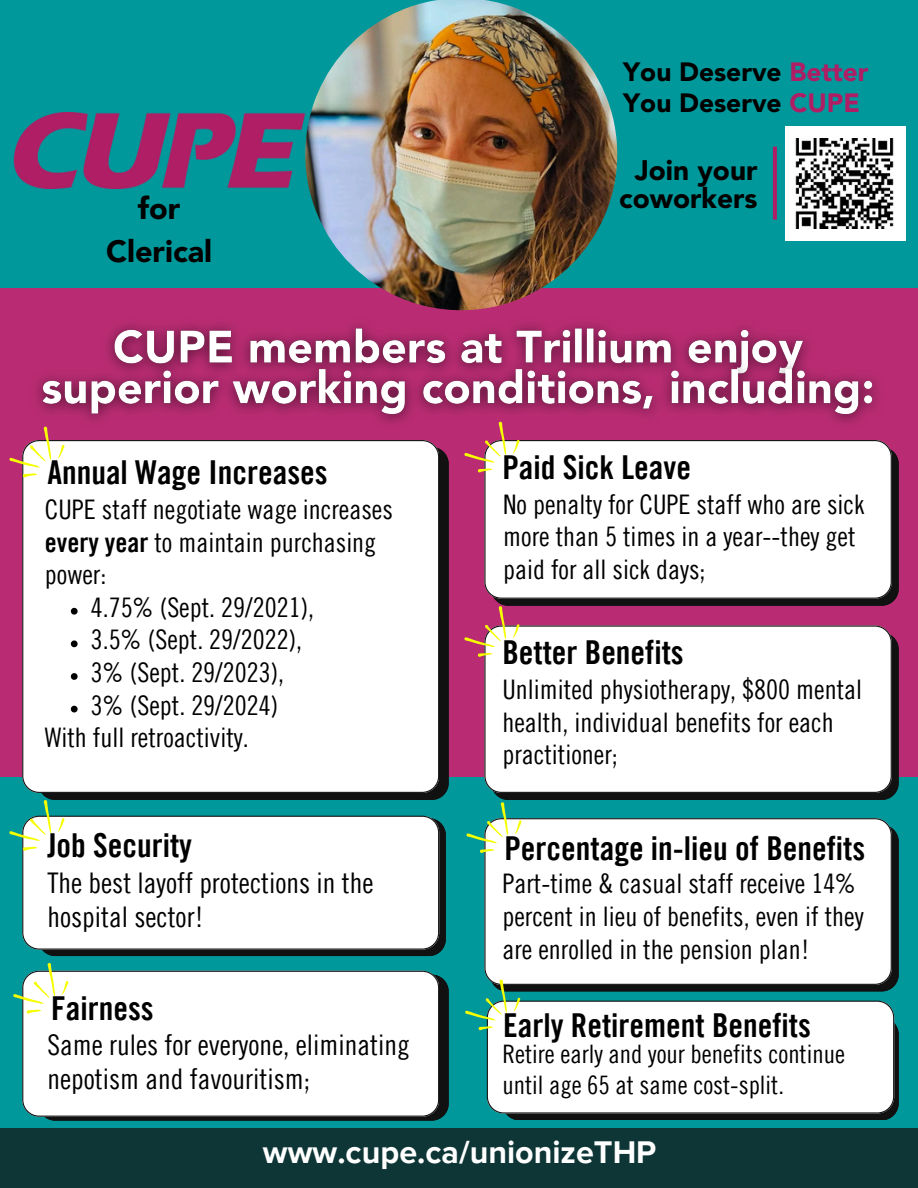
<style>
.page{position:relative;width:918px;height:1188px;background:#01989b}
.page>*{position:absolute;margin:0;border:0;box-sizing:border-box;transform-origin:0 0}
.t1{font:33px "Trade Gothic LT Pro Bd Cn 20";color:#000}
.t2{font:700 32.25px "Proxima Nova";color:#fff}
.t3{font:900 30.6px/42.8px "Avenir LT Std";color:#000;text-align:center}
.t4{font:28.5px/33.8px "Trade Gothic LT Pro Cn 18";color:#000}
.t5{font:900 28.05px/28.2px "Avenir LT Std";color:#000;text-align:center}
.t6{font:27px/32.7px "Trade Gothic LT Pro Cn 18";color:#000}
.t7{font:900 26.25px/30.3px "Avenir LT Std";color:#000}
.t8{font:25.5px/30.3px "Trade Gothic LT Pro Cn 18";color:#000}
.s1{color:#af1e65}
.s2{font-family:"Trade Gothic LT Pro Bd Cn 20"}
</style>
<div class="page">
<div style="left:0;top:289px;width:918px;height:488px;background:#b92c73"></div>
<svg style="left:41px;top:448px;width:408px;height:352px"></svg>
<div style="left:22px;top:440px;width:417px;height:353px;background:#fff"></div>
<svg style="left:42px;top:821px;width:404px;height:135px"></svg>
<div style="left:22px;top:816px;width:417px;height:134px;background:#fff"></div>
<svg style="left:494px;top:450px;width:405px;height:156px"></svg>
<div style="left:484px;top:440px;width:408px;height:159px;background:#fff"></div>
<svg style="left:494px;top:636px;width:405px;height:164px"></svg>
<div style="left:484px;top:626px;width:408px;height:167px;background:#fff"></div>
<div style="left:484px;top:818px;width:408px;height:161px;background:#fff"></div>
<div style="left:785px;top:127px;width:120px;height:114px;background:#fff"></div>
<hr style="left:773px;top:147px;width:4px;height:73px;background:#af1e65">
<img style="left:795px;top:138px;width:99px;height:91px">
<img style="left:305px;top:0;width:312px;height:310px">
<svg style="left:45px;top:976px;width:404px;height:145px"></svg>
<div style="left:22px;top:971px;width:417px;height:146px;background:#fff"></div>
<img style="left:13px;top:112px;width:292px;height:77px">
<div style="left:0;top:1128px;width:917px;height:60px;background:#0e3636"></div>
<svg style="left:58px;top:445px;width:6px;height:14px"></svg>
<svg style="left:9px;top:437px;width:42px;height:40px"></svg>
<svg style="left:513px;top:440px;width:6px;height:14px"></svg>
<svg style="left:464px;top:437px;width:42px;height:35px"></svg>
<svg style="left:513px;top:624px;width:6px;height:14px"></svg>
<svg style="left:464px;top:606px;width:42px;height:41px"></svg>
<svg style="left:478px;top:653px;width:14px;height:4px"></svg>
<svg style="left:58px;top:818px;width:6px;height:14px"></svg>
<svg style="left:9px;top:800px;width:42px;height:41px"></svg>
<svg style="left:23px;top:847px;width:14px;height:4px"></svg>
<svg style="left:515px;top:820px;width:6px;height:14px"></svg>
<svg style="left:466px;top:802px;width:42px;height:41px"></svg>
<svg style="left:480px;top:849px;width:15px;height:4px"></svg>
<svg style="left:62px;top:981px;width:6px;height:14px"></svg>
<svg style="left:13px;top:963px;width:42px;height:41px"></svg>
<svg style="left:27px;top:1010px;width:14px;height:3px"></svg>
<svg style="left:465px;top:979px;width:433px;height:141px"></svg>
<img style="left:37px;top:310px;width:840px;height:127px">
<svg style="left:71px;top:608px;width:7px;height:7px"></svg>
<svg style="left:71px;top:640px;width:7px;height:7px"></svg>
<svg style="left:71px;top:673px;width:7px;height:7px"></svg>
<svg style="left:71px;top:706px;width:7px;height:6px"></svg>
<h3 class="t3" style="left:106px;top:190px;width:108px">for<br>Clerical</h3>
<h2 class="t7" style="left:623px;top:59px;width:247px">You Deserve <span class="s1">Better<br></span>You Deserve <span class="s1">CUPE</span></h2>
<h3 class="t5" style="left:619px;top:159px;width:140px">Join your coworkers</h3>
<h2 class="t1" style="left:47px;top:460px;width:282px">Annual Wage Increases</h2>
<p class="t1" style="left:502px;top:455px;width:190px">Paid Sick Leave</p>
<p class="t6" style="left:45px;top:497px;width:349px">CUPE staff negotiate wage increases <span class="s2">every year</span> to maintain purchasing power:</p>
<p class="t6" style="left:91px;top:595px;width:225px">4.75% (Sept. 29/2021),</p>
<p class="t6" style="left:91px;top:627px;width:213px">3.5% (Sept. 29/2022),</p>
<h4 class="t6" style="left:91px;top:660px;width:195px">3% (Sept. 29/2023),</h4>
<h4 class="t6" style="left:91px;top:692px;width:189px">3% (Sept. 29/2024)</h4>
<p class="t6" style="left:45px;top:725px;width:205px">With full retroactivity.</p>
<h4 class="t6" style="left:503px;top:491px;width:363px">No penalty for CUPE staff who are sick more than 5 times in a year--they get paid for all sick days;</h4>
<h2 class="t1" style="left:502px;top:640px;width:183px">Better Benefits</h2>
<h2 class="t6" style="left:502px;top:677px;width:361px">Unlimited physiotherapy, $800 mental health, individual benefits for each practitioner;</h2>
<h4 class="t1" style="left:47px;top:834px;width:146px">Job Security</h4>
<p class="t1" style="left:504px;top:836px;width:362px">Percentage in-lieu of Benefits</p>
<p class="t4" style="left:47px;top:870px;width:328px">The best layoff protections in the hospital sector!</p>
<h2 class="t1" style="left:51px;top:996px;width:104px">Fairness</h2>
<h2 class="t4" style="left:47px;top:1032px;width:364px">Same rules for everyone, eliminating nepotism and favouritism;</h2>
<p class="t6" style="left:502px;top:871px;width:363px">Part-time &amp; casual staff receive 14% percent in lieu of benefits, even if they are enrolled in the pension plan!</p>
<p class="t1" style="left:503px;top:1013px;width:309px">Early Retirement Benefits</p>
<h4 class="t8" style="left:502px;top:1043px;width:344px">Retire early and your benefits continue until age 65 at same cost-split.</h4>
<p class="t2" style="left:263px;top:1133px;width:395px">www.cupe.ca/unionizeTHP</p>
</div>
